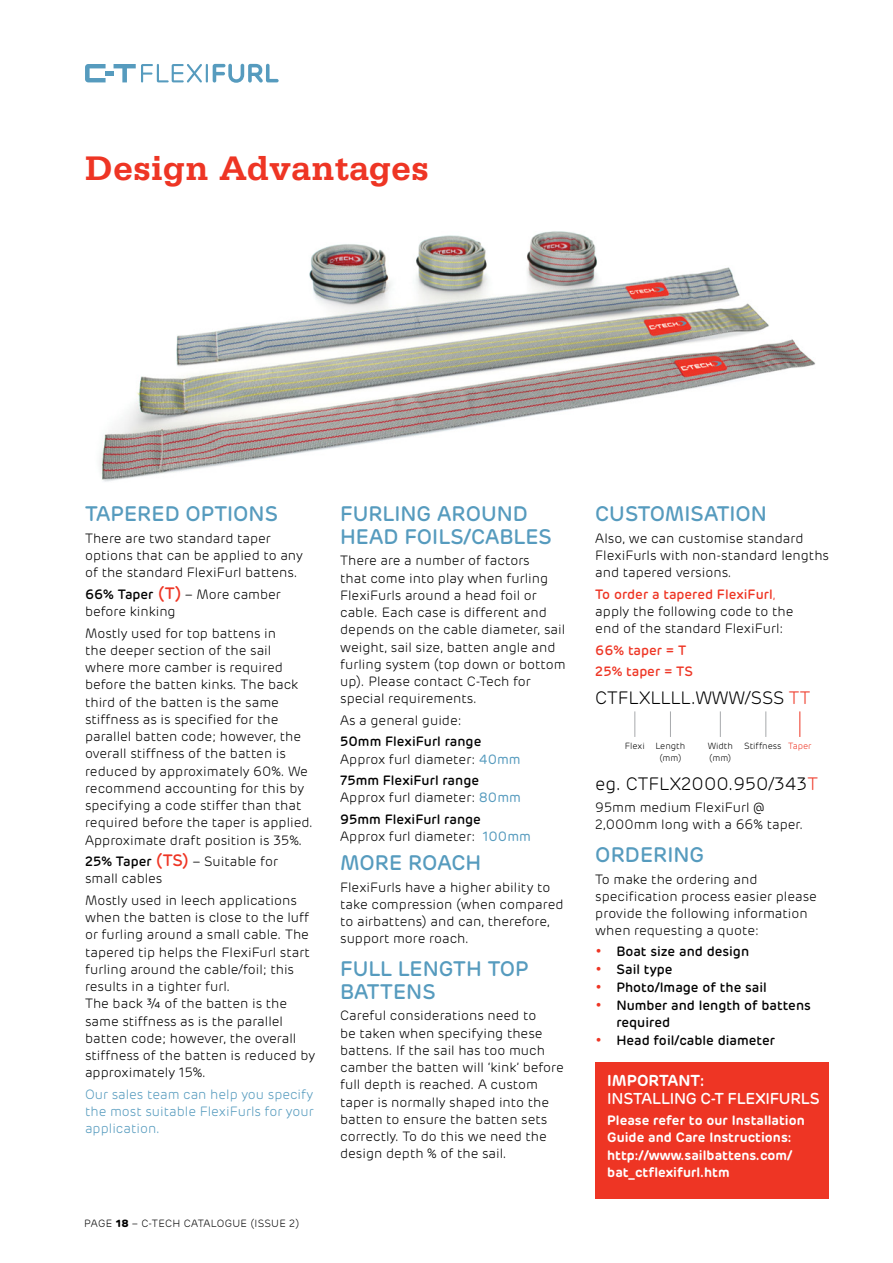
<style>
.page{position:relative;width:893px;height:1263px;background:#fff}
.page>*{position:absolute;margin:0;border:0;box-sizing:border-box;transform-origin:0 0}
.t1{font:700 36px "Serifa Std";color:#ee3524}
.Body_Copy{font:500 21px/22.5px "Rubrik";color:#569bbe}
.Body_Copy-2{font:300 18px "Rubrik";color:#000}
.Body_Copy-3{font:500 15.75px/18px "Rubrik";letter-spacing:-.015em;color:#fff}
.Body_Copy-4{font:300 13.5px/17.2px "Rubrik";color:#000}
.Body_Copy-5{font:500 13.5px/17.2px "Rubrik";color:#000}
.Body_Copy-6{font:600 13.5px/17.2px "Rubrik";color:#fff}
.Body_Copy-7{font:300 13.5px/17.2px "Rubrik";color:#569bbe;text-align:justify}
.Body_Copy-8{font:500 13.5px "Rubrik";color:#ee3524}
.t2{font:300 10.5px "Rubrik";letter-spacing:.03em;color:#000}
.Body_Copy-9{font:300 9px/12px "Rubrik";color:#000;text-align:center}
.Body_Copy-10{font:300 9px "Rubrik";letter-spacing:-.005em;color:#ee3524}
.s1{font-weight:500}
.s2{font-weight:500;font-size:16.5px;color:#ee3524}
.s3{font-weight:700}
.s4{font-weight:400;color:#569bbe}
.s5{font-weight:500;color:#ee3524}
.s6{color:#ee3524}
.s7{font-weight:400;font-size:15px;color:#ee3524}
.s8{font-weight:600}
</style>
<div class="page">
<svg style="left:85px;top:64px;width:194px;height:19px"></svg>
<img style="left:100px;top:231px;width:716px;height:251px">
<svg style="left:670px;top:711px;width:1px;height:26px"></svg>
<svg style="left:720px;top:711px;width:1px;height:26px"></svg>
<svg style="left:765px;top:711px;width:1px;height:26px"></svg>
<svg style="left:799px;top:711px;width:1px;height:26px"></svg>
<svg style="left:634px;top:711px;width:1px;height:26px"></svg>
<div style="left:595px;top:1063px;width:234px;height:136px;background:#ee3524"></div>
<p class="t1" style="left:85px;top:147px;width:346px">Design Advantages</p>
<p class="Body_Copy" style="left:85px;top:503px;width:194px">TAPERED OPTIONS</p>
<p class="Body_Copy-4" style="left:85px;top:529px;width:219px">There are two standard taper options that can be applied to any of the standard FlexiFurl battens.</p>
<p class="Body_Copy-4" style="left:85px;top:585px;width:197px"><span class="s1">66% Taper</span> <span class="s2">(T)</span> – More camber before kinking</p>
<p class="Body_Copy-4" style="left:85px;top:624px;width:230px">Mostly used for top battens in<br>the deeper section of the sail where more camber is required before the batten kinks. The back third of the batten is the same stiffness as is specified for the parallel batten code; however, the overall stiffness of the batten is reduced by approximately 60%. We recommend accounting for this by specifying a code stiffer than that required before the taper is applied.<br>Approximate draft position is 35%.</p>
<p class="Body_Copy-4" style="left:85px;top:853px;width:194px"><span class="s1">25% Taper</span> <span class="s2">(TS)</span> – Suitable for small cables</p>
<p class="Body_Copy-4" style="left:85px;top:891px;width:232px">Mostly used in leech applications when the batten is close to the luff or furling around a small cable. The tapered tip helps the FlexiFurl start furling around the cable/foil; this results in a tighter furl.<br>The back ¾ of the batten is the same stiffness as is the parallel batten code; however, the overall stiffness of the batten is reduced by approximately 15%.</p>
<p class="Body_Copy-7" style="left:85px;top:1085px;width:230px">Our sales team can help you specify the most suitable FlexiFurls for your application.</p>
<p class="t2" style="left:84px;top:1217px;width:217px">PAGE <span class="s3">18</span> – C-TECH CATALOGUE (ISSUE 2)</p>
<p class="Body_Copy" style="left:340px;top:503px;width:213px">FURLING AROUND<br>HEAD FOILS/CABLES</p>
<p class="Body_Copy-4" style="left:340px;top:552px;width:227px">There are a number of factors<br>that come into play when furling<br>FlexiFurls around a head foil or cable. Each case is different and depends on the cable diameter, sail weight, sail size, batten angle and furling system (top down or bottom up). Please contact C-Tech for special requirements.</p>
<p class="Body_Copy-4" style="left:340px;top:711px;width:123px">As a general guide:</p>
<p class="Body_Copy-4" style="left:340px;top:733px;width:182px"><span class="s1">50mm FlexiFurl range<br></span>Approx furl diameter: <span class="s4">40mm</span></p>
<p class="Body_Copy-4" style="left:340px;top:772px;width:182px"><span class="s1">75mm FlexiFurl range<br></span>Approx furl diameter: <span class="s4">80mm</span></p>
<p class="Body_Copy-4" style="left:340px;top:810px;width:192px"><span class="s1">95mm FlexiFurl range<br></span>Approx furl diameter: <span class="s4">100mm</span></p>
<p class="Body_Copy" style="left:340px;top:851px;width:143px">MORE ROACH</p>
<p class="Body_Copy-4" style="left:340px;top:878px;width:225px">FlexiFurls have a higher ability to take compression (when compared to airbattens) and can, therefore, support more roach.</p>
<p class="Body_Copy" style="left:340px;top:958px;width:190px">FULL LENGTH TOP<br>BATTENS</p>
<p class="Body_Copy-4" style="left:340px;top:1007px;width:225px">Careful considerations need to<br>be taken when specifying these battens. If the sail has too much camber the batten will ‘kink’ before full depth is reached. A custom taper is normally shaped into the batten to ensure the batten sets correctly. To do this we need the design depth % of the sail.</p>
<p class="Body_Copy" style="left:595px;top:503px;width:173px">CUSTOMISATION</p>
<p class="Body_Copy-4" style="left:595px;top:529px;width:235px">Also, we can customise standard<br>FlexiFurls with non-standard lengths and tapered versions.</p>
<p class="Body_Copy-4" style="left:595px;top:585px;width:200px"><span class="s5">To order a tapered FlexiFurl</span><span class="s6">, </span>apply the following code to the end of the standard FlexiFurl:</p>
<p class="Body_Copy-8" style="left:595px;top:641px;width:93px">66% taper = T</p>
<p class="Body_Copy-8" style="left:595px;top:663px;width:99px">25% taper = TS</p>
<p class="Body_Copy-2" style="left:595px;top:686px;width:217px">CTFLXLLLL.WWW/SSS <span class="s6">TT</span></p>
<p class="Body_Copy-9" style="left:625px;top:740px;width:22px">Flexi</p>
<p class="Body_Copy-9" style="left:655px;top:740px;width:31px">Length (mm)</p>
<p class="Body_Copy-9" style="left:708px;top:740px;width:27px;text-align:left">Width (mm)</p>
<p class="Body_Copy-9" style="left:744px;top:740px;width:39px">Stiffness</p>
<p class="Body_Copy-10" style="left:788px;top:740px;width:25px">Taper</p>
<p class="Body_Copy-2" style="left:595px;top:772px;width:224px">eg. CTFLX2000.950/343<span class="s6">T</span></p>
<p class="Body_Copy-4" style="left:595px;top:798px;width:210px">95mm medium FlexiFurl @<br>2,000mm long with a 66% taper.</p>
<p class="Body_Copy" style="left:595px;top:843px;width:110px">ORDERING</p>
<p class="Body_Copy-4" style="left:595px;top:870px;width:223px">To make the ordering and specification process easier please provide the following information when requesting a quote:</p>
<p class="Body_Copy-5" style="left:595px;top:942px;width:155px"><span class="s7">•</span> Boat size and design</p>
<p class="Body_Copy-5" style="left:595px;top:960px;width:79px"><span class="s7">•</span> Sail type</p>
<p class="Body_Copy-5" style="left:595px;top:978px;width:173px"><span class="s7">•</span> Photo/Image of the sail</p>
<p class="Body_Copy-5" style="left:616px;top:996px;width:196px;text-indent:-21px"><span class="s7">•</span> Number and length of battens required</p>
<p class="Body_Copy-5" style="left:595px;top:1031px;width:181px"><span class="s7">•</span> Head foil/cable diameter</p>
<p class="Body_Copy-3" style="left:607px;top:1071px;width:214px"><span class="s8">IMPORTANT:<br></span>INSTALLING C-T FLEXIFURLS</p>
<p class="Body_Copy-6" style="left:607px;top:1112px;width:199px">Please refer to our Installation<br>Guide and Care Instructions: http://www.sailbattens.com/ bat_ctflexifurl.htm</p>
</div>
